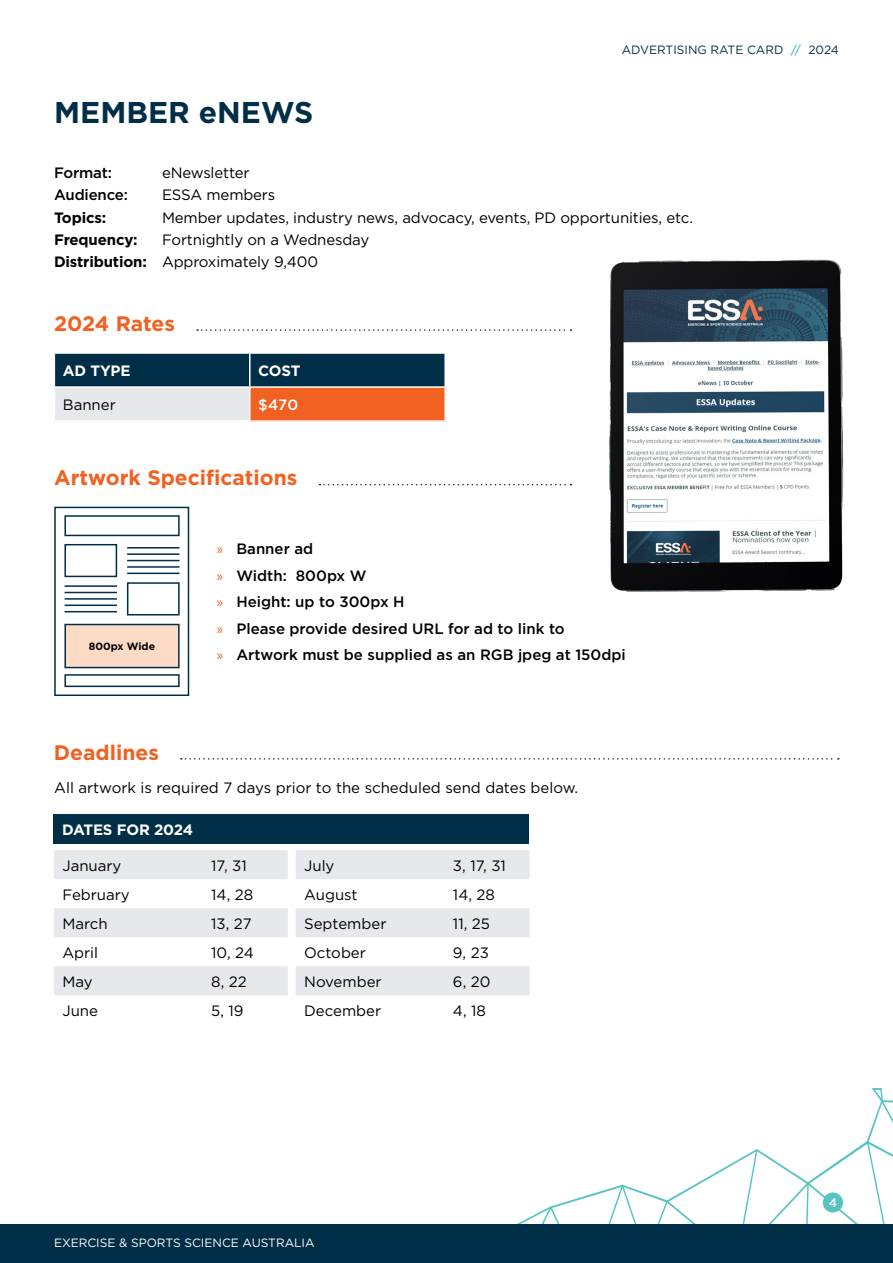
<style>
.page{position:relative;width:893px;height:1263px;background:#fff}
.page>*{position:absolute;margin:0;border:0;box-sizing:border-box;transform-origin:0 0}
.t1{font:700 30px "Gotham";color:#002e46}
.t2{font:700 21px "Gotham";color:#f16122}
.t3{font:15px/22.4px "Gotham";letter-spacing:-.01em;color:#000}
.t4{font:500 15px/26.5px "Gotham";color:#000}
.t5{font:700 15px "Gotham";letter-spacing:-.01em;color:#fff}
.t6{font:700 15px "Gotham";letter-spacing:-.01em;color:#000}
.t7{font:500 15px "Gotham";color:#fff}
.t8{font:500 12.3px "Gotham";color:#fff}
.t9{font:12px "Gotham";color:#fff}
.t10{font:12px "Gotham";color:#002e46}
.t11{font:700 10.5px "Gotham";color:#000}
.s1{font-weight:500;color:#56c4c2}
.s2{font-weight:700}
.s3{font-family:"Myriad Pro";font-weight:400;color:#f16122}
</style>
<div class="page">
<svg style="left:517px;top:1088px;width:376px;height:136px"></svg>
<div style="left:0;top:1224px;width:893px;height:39px;background:#002e46"></div>
<div style="left:823px;top:1192px;width:20px;height:20px;background:#56c4c2;border-radius:50%"></div>
<svg style="left:319px;top:484px;width:187px;height:1px"></svg>
<div style="left:54px;top:507px;width:135px;height:189px;border:2px solid #002e46"></div>
<hr style="left:65px;top:585px;width:52px;height:2px;background:#002e46">
<hr style="left:127px;top:547px;width:52px;height:1px;background:#002e46">
<hr style="left:65px;top:592px;width:52px;height:1px;background:#002e46">
<hr style="left:127px;top:553px;width:52px;height:2px;background:#002e46">
<hr style="left:65px;top:598px;width:52px;height:2px;background:#002e46">
<hr style="left:127px;top:560px;width:52px;height:1px;background:#002e46">
<hr style="left:65px;top:604px;width:52px;height:2px;background:#002e46">
<hr style="left:127px;top:566px;width:52px;height:2px;background:#002e46">
<hr style="left:65px;top:611px;width:52px;height:1px;background:#002e46">
<hr style="left:127px;top:573px;width:52px;height:1px;background:#002e46">
<div style="left:64px;top:624px;width:116px;height:44px;background:#fddbc5;border:2px solid #002e46"></div>
<div style="left:64px;top:544px;width:53px;height:33px;border:2px solid #002e46"></div>
<div style="left:64px;top:515px;width:116px;height:21px;border:2px solid #002e46"></div>
<div style="left:64px;top:674px;width:116px;height:13px;border:2px solid #002e46"></div>
<div style="left:127px;top:582px;width:53px;height:33px;border:2px solid #002e46"></div>
<svg style="left:181px;top:758px;width:658px;height:2px"></svg>
<svg style="left:54px;top:850px;width:234px;height:145px"></svg>
<svg style="left:296px;top:850px;width:233px;height:145px"></svg>
<div style="left:54px;top:815px;width:475px;height:29px;background:#002e46"></div>
<svg style="left:197px;top:329px;width:308px;height:2px"></svg>
<div style="left:55px;top:354px;width:389px;height:32px;background:#002e46"></div>
<div style="left:54px;top:387px;width:196px;height:34px;background:#e7e8ec"></div>
<div style="left:250px;top:387px;width:195px;height:34px;background:#f16122"></div>
<hr style="left:249px;top:354px;width:2px;height:32px;background:#fff">
<hr style="left:54px;top:386px;width:196px;height:2px;background:#fff">
<hr style="left:54px;top:388px;width:1px;height:32px;background:#fff">
<hr style="left:250px;top:386px;width:196px;height:2px;background:#fff">
<hr style="left:249px;top:388px;width:2px;height:32px;background:#fff">
<hr style="left:54px;top:420px;width:196px;height:2px;background:#fff">
<hr style="left:250px;top:420px;width:196px;height:2px;background:#fff">
<hr style="left:444px;top:388px;width:2px;height:32px;background:#fff">
<img style="left:507px;top:259px;width:337px;height:333px">
<h1 class="t1" style="left:54px;top:92px;width:261px">MEMBER eNEWS</h1>
<p class="t10" style="left:622px;top:42px;width:219px">ADVERTISING RATE CARD <span class="s1">//</span> 2024</p>
<p class="t4" style="left:54px;top:159px;width:60px">Format:</p>
<p class="t3" style="left:162px;top:161px;width:89px">eNewsletter</p>
<p class="t4" style="left:54px;top:181px;width:76px">Audience:</p>
<p class="t3" style="left:162px;top:183px;width:115px">ESSA members</p>
<p class="t6" style="left:54px;top:207px;width:54px">Topics:</p>
<p class="t3" style="left:162px;top:206px;width:532px">Member updates, industry news, advocacy, events, PD opportunities, etc.</p>
<p class="t6" style="left:54px;top:230px;width:85px">Frequency:</p>
<p class="t3" style="left:54px;top:228px;width:317px;text-indent:108px">Fortnightly on a Wednesday<br><span class="s2">Distribution:</span> Approximately 9,400</p>
<h2 class="t2" style="left:54px;top:309px;width:123px">2024 Rates</h2>
<p class="t5" style="left:63px;top:361px;width:69px">AD TYPE</p>
<p class="t5" style="left:258px;top:361px;width:44px">COST</p>
<p class="t3" style="left:63px;top:393px;width:54px">Banner</p>
<p class="t7" style="left:258px;top:395px;width:41px">$470</p>
<h2 class="t2" style="left:54px;top:464px;width:245px">Artwork Specifications</h2>
<p class="t11" style="left:89px;top:639px;width:68px">800px Wide</p>
<h2 class="t2" style="left:54px;top:738px;width:107px">Deadlines</h2>
<p class="t4" style="left:217px;top:536px;width:410px"><span class="s3">»</span> Banner ad<br><span class="s3">»</span> Width: 800px W<br><span class="s3">»</span> Height: up to 300px H<br><span class="s3">»</span> Please provide desired URL for ad to link to<br><span class="s3">»</span> Artwork must be supplied as an RGB jpeg at 150dpi</p>
<p class="t3" style="left:54px;top:776px;width:526px">All artwork is required 7 days prior to the scheduled send dates below.</p>
<p class="t5" style="left:62px;top:820px;width:132px">DATES FOR 2024</p>
<p class="t3" style="left:62px;top:854px;width:61px">January</p>
<p class="t3" style="left:211px;top:854px;width:37px">17, 31</p>
<p class="t3" style="left:62px;top:883px;width:69px">February</p>
<p class="t3" style="left:211px;top:883px;width:44px">14, 28</p>
<p class="t3" style="left:62px;top:912px;width:47px">March</p>
<p class="t3" style="left:211px;top:912px;width:42px">13, 27</p>
<p class="t3" style="left:62px;top:941px;width:37px">April</p>
<p class="t3" style="left:211px;top:941px;width:44px">10, 24</p>
<p class="t3" style="left:62px;top:970px;width:32px">May</p>
<p class="t3" style="left:211px;top:970px;width:37px">8, 22</p>
<p class="t3" style="left:62px;top:999px;width:37px">June</p>
<p class="t3" style="left:211px;top:999px;width:34px">5, 19</p>
<p class="t3" style="left:304px;top:854px;width:32px">July</p>
<p class="t3" style="left:453px;top:854px;width:54px">3, 17, 31</p>
<p class="t3" style="left:304px;top:883px;width:55px">August</p>
<p class="t3" style="left:453px;top:883px;width:44px">14, 28</p>
<p class="t3" style="left:304px;top:912px;width:84px">September</p>
<p class="t3" style="left:453px;top:912px;width:39px">11, 25</p>
<p class="t3" style="left:304px;top:941px;width:63px">October</p>
<p class="t3" style="left:453px;top:941px;width:37px">9, 23</p>
<p class="t3" style="left:304px;top:970px;width:79px">November</p>
<p class="t3" style="left:453px;top:970px;width:39px">6, 20</p>
<p class="t3" style="left:304px;top:999px;width:79px">December</p>
<p class="t3" style="left:453px;top:999px;width:35px">4, 18</p>
<p class="t9" style="left:54px;top:1235px;width:262px">EXERCISE &amp; SPORTS SCIENCE AUSTRALIA</p>
<p class="t8" style="left:829px;top:1194px;width:10px">4</p>
</div>
